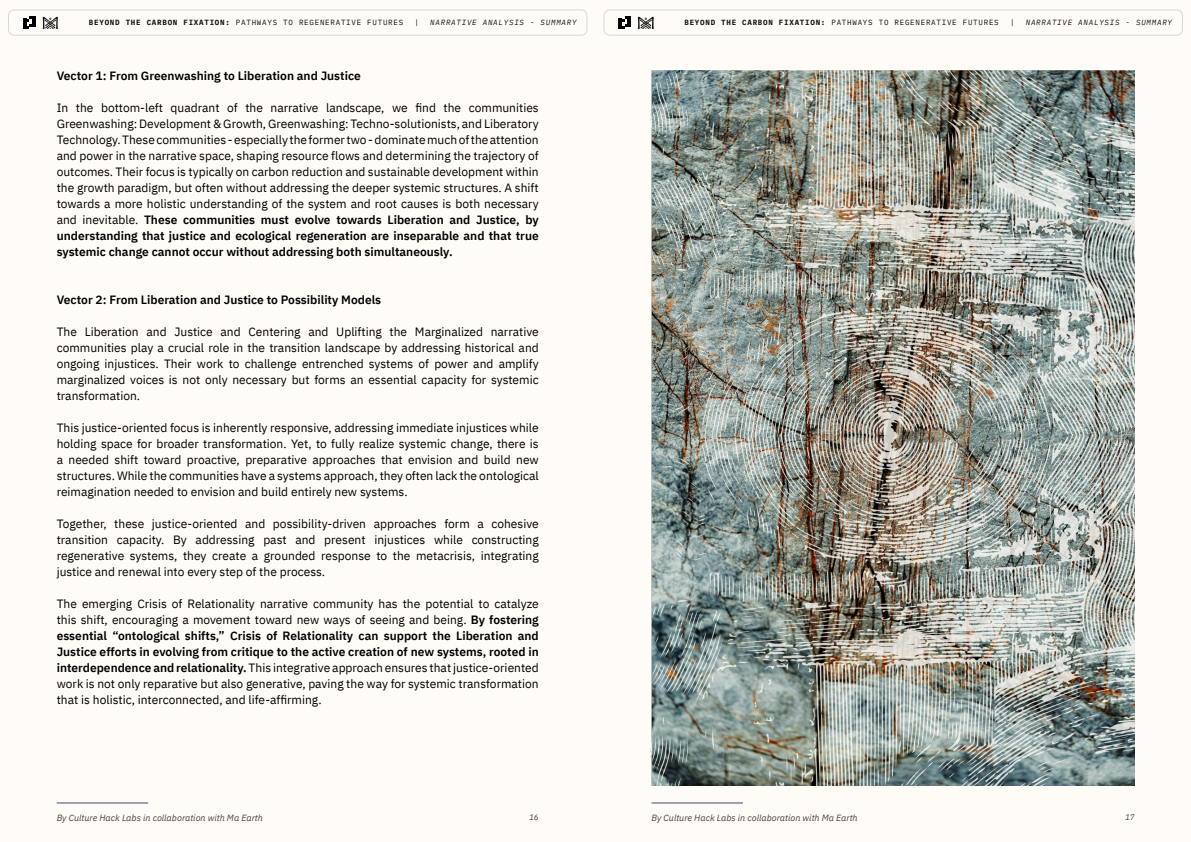
<style>
.page{position:relative;width:1191px;height:842px;background:#fff}
.page>*{position:absolute;margin:0;border:0;box-sizing:border-box;transform-origin:0 0}
.t1{font:12px/16px "IBM Plex Sans";color:#000;text-align:justify}
.t2{font:600 12px "IBM Plex Sans";color:#000}
.t3{font:italic 9px "IBM Plex Sans";color:#474645}
.t4{font:italic 8px "IBM Plex Sans";color:#454444}
.t5{font:7.5px "IBM Plex Mono";letter-spacing:.1em;color:#181316}
.t6{font:italic 7.5px "IBM Plex Mono";letter-spacing:.1em;color:#181316}
.s1{font-weight:700}
.s2{font-weight:600}
</style>
<div class="page">
<div style="left:0;top:0;width:595px;height:842px;background:#fffbf7"></div>
<div style="left:595px;top:0;width:596px;height:842px;background:#fffbf7"></div>
<hr style="left:651px;top:803px;width:92px;height:1px;background:#444971">
<hr style="left:57px;top:803px;width:91px;height:1px;background:#444971">
<div style="left:8px;top:10px;width:579px;height:25px;border:1px solid #dbd7d3;border-radius:6px"></div>
<svg style="left:23px;top:16px;width:12px;height:13px"></svg>
<div style="left:604px;top:10px;width:578px;height:25px;border:1px solid #dbd7d3;border-radius:6px"></div>
<svg style="left:619px;top:16px;width:11px;height:13px"></svg>
<img style="left:42px;top:16px;width:16px;height:14px">
<img style="left:637px;top:16px;width:17px;height:14px">
<img style="left:651px;top:71px;width:483px;height:714px">
<p class="t5" style="left:89px;top:17px;width:316px"><span class="s1">BEYOND THE CARBON FIXATION:</span> PATHWAYS TO REGENERATIVE FUTURES</p>
<p class="t5" style="left:414px;top:17px;width:6px">|</p>
<p class="t6" style="left:430px;top:16px;width:148px">NARRATIVE ANALYSIS - SUMMARY</p>
<p class="t5" style="left:684px;top:17px;width:316px"><span class="s1">BEYOND THE CARBON FIXATION:</span> PATHWAYS TO REGENERATIVE FUTURES</p>
<p class="t5" style="left:1010px;top:17px;width:6px">|</p>
<p class="t6" style="left:1025px;top:16px;width:148px">NARRATIVE ANALYSIS - SUMMARY</p>
<p class="t2" style="left:57px;top:67px;width:305px">Vector 1: From Greenwashing to Liberation and Justice</p>
<p class="t1" style="left:57px;top:99px;width:483px">In the bottom-left quadrant of the narrative landscape, we find the communities Greenwashing: Development &amp; Growth, Greenwashing: Techno-solutionists, and Liberatory Technology. These communities - especially the former two - dominate much of the attention and power in the narrative space, shaping resource flows and determining the trajectory of outcomes. Their focus is typically on carbon reduction and sustainable development within the growth paradigm, but often without addressing the deeper systemic structures. A shift towards a more holistic understanding of the system and root causes is both necessary and inevitable. <span class="s2">These communities must evolve towards Liberation and Justice, by understanding that justice and ecological regeneration are inseparable and that true systemic change cannot occur without addressing both simultaneously.</span></p>
<p class="t2" style="left:57px;top:291px;width:326px">Vector 2: From Liberation and Justice to Possibility Models</p>
<p class="t1" style="left:57px;top:323px;width:483px">The Liberation and Justice and Centering and Uplifting the Marginalized narrative communities play a crucial role in the transition landscape by addressing historical and ongoing injustices. Their work to challenge entrenched systems of power and amplify marginalized voices is not only necessary but forms an essential capacity for systemic transformation.</p>
<p class="t1" style="left:57px;top:419px;width:483px">This justice-oriented focus is inherently responsive, addressing immediate injustices while holding space for broader transformation. Yet, to fully realize systemic change, there is a needed shift toward proactive, preparative approaches that envision and build new structures. While the communities have a systems approach, they often lack the ontological reimagination needed to envision and build entirely new systems.</p>
<p class="t1" style="left:57px;top:515px;width:483px">Together, these justice-oriented and possibility-driven approaches form a cohesive transition capacity. By addressing past and present injustices while constructing regenerative systems, they create a grounded response to the metacrisis, integrating justice and renewal into every step of the process.</p>
<p class="t1" style="left:57px;top:595px;width:483px">The emerging Crisis of Relationality narrative community has the potential to catalyze this shift, encouraging a movement toward new ways of seeing and being. <span class="s2">By fostering essential “ontological shifts,” Crisis of Relationality can support the Liberation and Justice efforts in evolving from critique to the active creation of new systems, rooted in interdependence and relationality.</span> This integrative approach ensures that justice-oriented work is not only reparative but also generative, paving the way for systemic transformation that is holistic, interconnected, and life-affirming.</p>
<p class="t3" style="left:57px;top:810px;width:208px">By Culture Hack Labs in collaboration with Ma Earth</p>
<p class="t4" style="left:529px;top:811px;width:11px">16</p>
<p class="t3" style="left:651px;top:810px;width:208px">By Culture Hack Labs in collaboration with Ma Earth</p>
<p class="t4" style="left:1125px;top:811px;width:11px">17</p>
</div>
